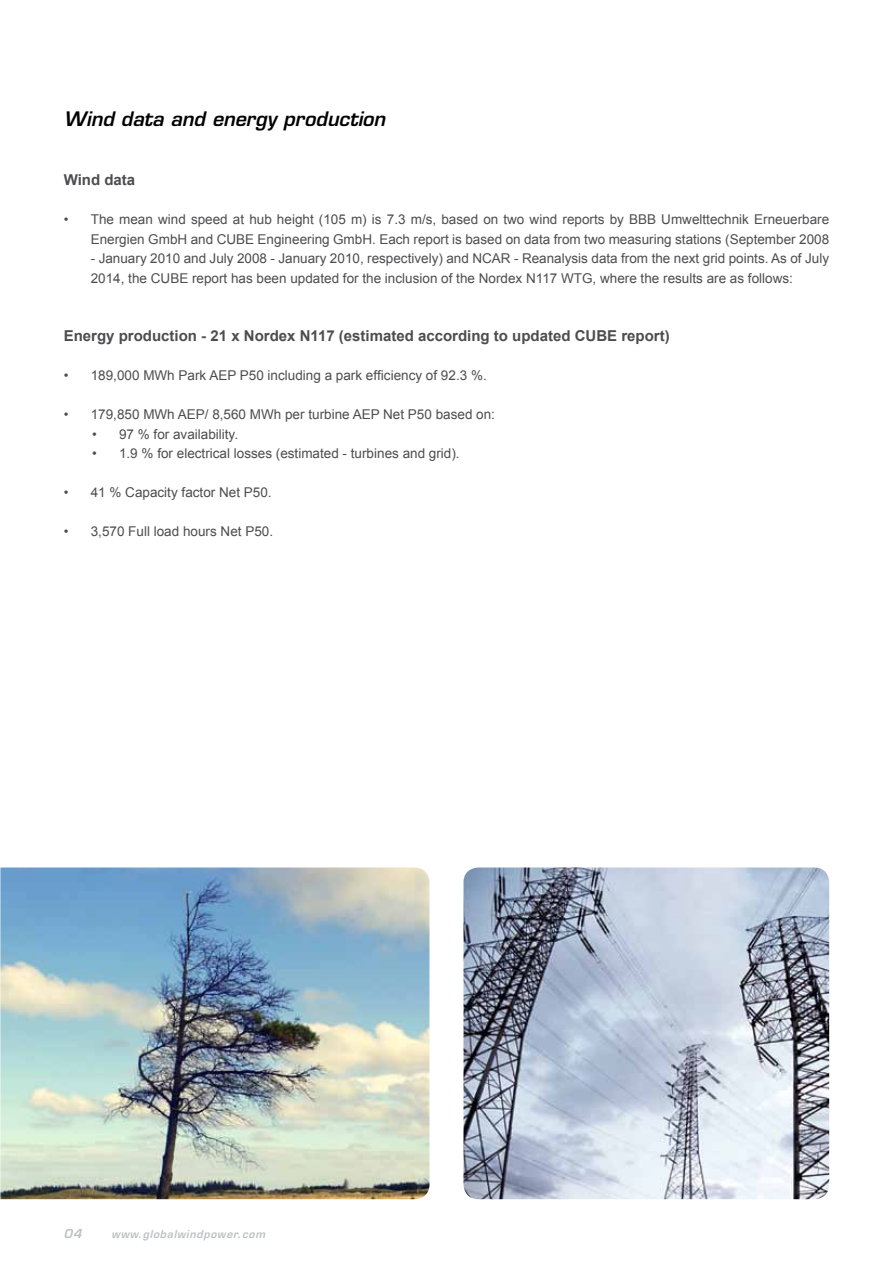
<style>
.page{position:relative;width:893px;height:1263px;background:#fff}
.page>*{position:absolute;margin:0;border:0;box-sizing:border-box;transform-origin:0 0}
.t1{font:italic 600 19.5px "Eurostile LT Std";color:#000}
.t2{font:700 15px "Arial";color:#4d4d4f}
.t3{font:13.5px/19.5px "Arial";color:#4d4d4f;text-align:right}
.t4{font:italic 600 12px "Eurostile LT Std";color:#bcbec0}
.t5{font:italic 600 10.5px "Eurostile LT Std";letter-spacing:.07em;color:#bcbec0}
</style>
<div class="page">
<img style="left:463px;top:867px;width:366px;height:332px">
<img style="left:0;top:867px;width:429px;height:332px">
<h1 class="t1" style="left:64px;top:107px;width:323px">Wind data and energy production</h1>
<p class="t2" style="left:64px;top:170px;width:73px">Wind data</p>
<p class="t3" style="left:64px;top:210px;width:767px">• The mean wind speed at hub height (105 m) is 7.3 m/s, based on two wind reports by BBB Umwelttechnik Erneuerbare<br>Energien GmbH and CUBE Engineering GmbH. Each report is based on data from two measuring stations (September 2008</p>
<p class="t3" style="left:91px;top:249px;width:740px;text-align:left">- January 2010 and July 2008 - January 2010, respectively) and NCAR - Reanalysis data from the next grid points. As of July<br>2014, the CUBE report has been updated for the inclusion of the Nordex N117 WTG, where the results are as follows:</p>
<p class="t2" style="left:64px;top:326px;width:607px">Energy production - 21 x Nordex N117 (estimated according to updated CUBE report)</p>
<p class="t3" style="left:64px;top:366px;width:424px">• 189,000 MWh Park AEP P50 including a park efficiency of 92.3 %.</p>
<p class="t3" style="left:64px;top:405px;width:433px">• 179,850 MWh AEP/ 8,560 MWh per turbine AEP Net P50 based on:</p>
<p class="t3" style="left:92px;top:424px;width:148px">• 97 % for availability.</p>
<p class="t3" style="left:92px;top:444px;width:369px">• 1.9 % for electrical losses (estimated - turbines and grid).</p>
<p class="t3" style="left:64px;top:483px;width:209px">• 41 % Capacity factor Net P50.</p>
<p class="t3" style="left:64px;top:522px;width:211px">• 3,570 Full load hours Net P50.</p>
<p class="t4" style="left:64px;top:1226px;width:19px">04</p>
<p class="t5" style="left:112px;top:1227px;width:155px">www.globalwindpower.com</p>
</div>
